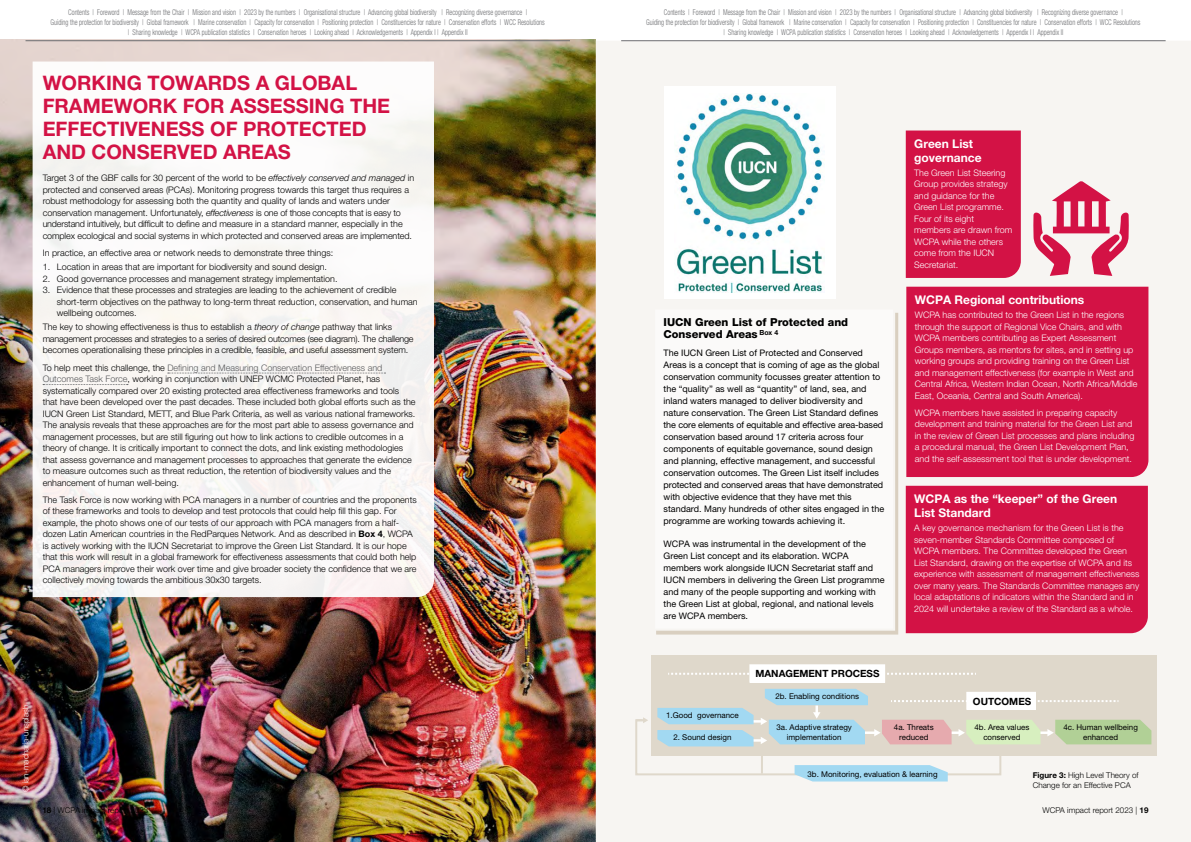
<style>
.page{position:relative;width:1191px;height:842px;background:#fff}
.page>*{position:absolute;margin:0;border:0;box-sizing:border-box;transform-origin:0 0}
.t1{font:700 20px/23px "Helvetica Neue LT Pro";color:#d31245}
.t2{font:700 12px/14px "Helvetica Neue LT Pro";color:#fff}
.t3{font:800 11px/12px "Helvetica Neue LT Pro";color:#000}
.t4{font:700 9.9px "Helvetica Neue LT Pro";color:#000}
.t5{font:300 9px/11.5px "Helvetica Neue LT Pro";color:#000}
.t6{font:300 9px/11.5px "Helvetica Neue LT Pro";color:#fff}
.t7{font:9px/12px "Helvetica Neue LT Pro";color:#000}
.t8{font:300 condensed 8px/10px "Helvetica Neue LT Pro";color:#6d6e71;text-align:center;scale:.84 1}
.t9{font:8px/9.6px "Helvetica Neue LT Pro";color:#000;text-align:center}
.t10{font:300 8px/9.6px "Helvetica Neue LT Pro";color:#000}
.t11{font:300 8px "Helvetica Neue LT Pro";color:#fff}
.s1{font-style:italic}
.s2{color:#58595b}
.s3{font-weight:700}
</style>
<div class="page">
<img style="left:0;top:40px;width:595px;height:802px">
<div style="left:596px;top:41px;width:595px;height:801px;background:#f7f5f2"></div>
<svg style="left:33px;top:62px;width:401px;height:535px;fill:#faf8f5"></svg>
<svg style="left:168px;top:373px;width:217px;height:1px"></svg>
<svg style="left:43px;top:384px;width:85px;height:1px"></svg>
<div style="left:656px;top:313px;width:242px;height:321px;background:#d9cfc0"></div>
<div style="left:654px;top:308px;width:240px;height:322px;background:#fbfaf9"></div>
<div style="left:653px;top:307px;width:242px;height:324px;border:2px solid #f7f5f2"></div>
<div style="left:664px;top:86px;width:171px;height:213px;background:#fff"></div>
<img style="left:674px;top:93px;width:150px;height:199px">
<svg style="left:1033px;top:181px;width:95px;height:95px"></svg>
<hr style="left:621px;top:41px;width:544px;height:1px;background:#6d6e71">
<hr style="left:26px;top:41px;width:544px;height:1px;background:#6d6e71">
<div style="left:906px;top:287px;width:242px;height:190px;background:#d31245"></div>
<div style="left:905px;top:131px;width:115px;height:147px;background:#d31245"></div>
<div style="left:905px;top:486px;width:242px;height:147px;background:#d31245"></div>
<div style="left:651px;top:655px;width:505px;height:101px;background:#dfd8cb"></div>
<svg style="left:668px;top:673px;width:308px;height:2px"></svg>
<div style="left:750px;top:665px;width:134px;height:17px;background:#fff"></div>
<div style="left:749px;top:664px;width:136px;height:19px;border:1px solid #fff"></div>
<svg style="left:634px;top:689px;width:517px;height:92px"></svg>
<hr style="left:761px;top:753px;width:2px;height:21px;background:#dfd8cb">
<p class="t8" style="left:51px;top:7px;width:590px">Contents | Foreword | Message from the Chair | Mission and vision | 2023 by the numbers | Organisational structure | Advancing global biodiversity | Recognizing diverse governance |<br>Guiding the protection for biodiversity | Global framework | Marine conservation | Capacity for conservation | Positioning protection | Constituencies for nature | Conservation efforts | WCC Resolutions | Sharing knowledge | WCPA publication statistics | Conservation heroes | Looking ahead | Acknowledgements | Appendix I | Appendix II</p>
<h1 class="t1" style="left:43px;top:70px;width:349px">WORKING TOWARDS A GLOBAL<br>FRAMEWORK FOR ASSESSING THE<br>EFFECTIVENESS OF PROTECTED<br>AND CONSERVED AREAS</h1>
<p class="t5" style="left:43px;top:172px;width:373px">Target 3 of the GBF calls for 30 percent of the world to be <span class="s1">effectively conserved and managed</span> in protected and conserved areas (PCAs). Monitoring progress towards this target thus requires a robust methodology for assessing both the quantity and quality of lands and waters under conservation management. Unfortunately, <span class="s1">effectiveness</span> is one of those concepts that is easy to understand intuitively, but difficult to define and measure in a standard manner, especially in the complex ecological and social systems in which protected and conserved areas are implemented.</p>
<p class="t5" style="left:43px;top:247px;width:292px">In practice, an effective area or network needs to demonstrate three things:</p>
<p class="t5" style="left:43px;top:261px;width:286px">1. Location in areas that are important for biodiversity and sound design.</p>
<p class="t5" style="left:43px;top:272px;width:296px">2. Good governance processes and management strategy implementation.</p>
<p class="t5" style="left:57px;top:284px;width:362px;text-indent:-14px">3. Evidence that these processes and strategies are leading to the achievement of credible short-term objectives on the pathway to long-term threat reduction, conservation, and human wellbeing outcomes.</p>
<p class="t5" style="left:43px;top:321px;width:372px">The key to showing effectiveness is thus to establish a <span class="s1">theory of change</span> pathway that links management processes and strategies to a series of desired outcomes (see diagram). The challenge becomes operationalising these principles in a credible, feasible, and useful assessment system.</p>
<p class="t5" style="left:43px;top:361px;width:374px">To help meet this challenge, the <span class="s2">Defining and Measuring Conservation Effectiveness and Outcomes Task Force</span>, working in conjunction with UNEP WCMC Protected Planet, has systematically compared over 20 existing protected area effectiveness frameworks and tools that have been developed over the past decades. These included both global efforts such as the IUCN Green List Standard, METT, and Blue Park Criteria, as well as various national frameworks.<br>The analysis reveals that these approaches are for the most part able to assess governance and management processes, but are still figuring out how to link actions to credible outcomes in a theory of change. It is critically important to connect the dots, and link existing methodologies that assess governance and management processes to approaches that generate the evidence to measure outcomes such as threat reduction, the retention of biodiversity values and the enhancement of human well-being.</p>
<p class="t5" style="left:43px;top:494px;width:375px">The Task Force is now working with PCA managers in a number of countries and the proponents of these frameworks and tools to develop and test protocols that could help fill this gap. For example, the photo shows one of our tests of our approach with PCA managers from a half&shy;dozen Latin American countries in the RedParques Network. And as described in <span class="s3">Box 4</span>, WCPA is actively working with the IUCN Secretariat to improve the Green List Standard. It is our hope that this work will result in a global framework for effectiveness assessments that could both help PCA managers improve their work over time and give broader society the confidence that we are collectively moving towards the ambitious 30x30 targets.</p>
<p class="t8" style="left:646px;top:7px;width:590px">Contents | Foreword | Message from the Chair | Mission and vision | 2023 by the numbers | Organisational structure | Advancing global biodiversity | Recognizing diverse governance |<br>Guiding the protection for biodiversity | Global framework | Marine conservation | Capacity for conservation | Positioning protection | Constituencies for nature | Conservation efforts | WCC Resolutions | Sharing knowledge | WCPA publication statistics | Conservation heroes | Looking ahead | Acknowledgements | Appendix I | Appendix II</p>
<p class="t3" style="left:663px;top:316px;width:186px">IUCN Green List of Protected and<br>Conserved Areas <sup>Box</sup> <sup>4</sup></p>
<p class="t7" style="left:663px;top:346px;width:222px">The IUCN Green List of Protected and Conserved Areas is a concept that is coming of age as the global conservation community focusses greater attention to the “quality” as well as “quantity” of land, sea, and inland waters managed to deliver biodiversity and nature conservation. The Green List Standard defines the core elements of equitable and effective area-based conservation based around 17 criteria across four components of equitable governance, sound design and planning, effective management, and successful conservation outcomes. The Green List itself includes protected and conserved areas that have demonstrated with objective evidence that they have met this standard. Many hundreds of other sites engaged in the programme are working towards achieving it.</p>
<p class="t7" style="left:663px;top:537px;width:223px">WCPA was instrumental in the development of the Green List concept and its elaboration. WCPA members work alongside IUCN Secretariat staff and IUCN members in delivering the Green List programme and many of the people supporting and working with the Green List at global, regional, and national levels are WCPA members.</p>
<h2 class="t2" style="left:914px;top:136px;width:69px">Green List governance</h2>
<p class="t6" style="left:914px;top:167px;width:99px">The Green List Steering<br>Group provides strategy and guidance for the<br>Green List programme.<br>Four of its eight members are drawn from<br>WCPA while the others come from the IUCN<br>Secretariat.</p>
<h2 class="t2" style="left:915px;top:292px;width:171px">WCPA Regional contributions</h2>
<p class="t6" style="left:915px;top:309px;width:224px">WCPA has contributed to the Green List in the regions through the support of Regional Vice Chairs, and with WCPA members contributing as Expert Assessment Groups members, as mentors for sites, and in setting up working groups and providing training on the Green List and management effectiveness (for example in West and Central Africa, Western Indian Ocean, North Africa/Middle East, Oceania, Central and South America).</p>
<p class="t6" style="left:915px;top:407px;width:221px">WCPA members have assisted in preparing capacity development and training material for the Green List and in the review of Green List processes and plans including a procedural manual, the Green List Development Plan, and the self-assessment tool that is under development.</p>
<h2 class="t2" style="left:914px;top:491px;width:204px">WCPA as the “keeper” of the Green<br>List Standard</h2>
<p class="t6" style="left:914px;top:522px;width:226px">A key governance mechanism for the Green List is the seven-member Standards Committee composed of WCPA members. The Committee developed the Green List Standard, drawing on the expertise of WCPA and its experience with assessment of management effectiveness over many years. The Standards Committee manages any local adaptations of indicators within the Standard and in 2024 will undertake a review of the Standard as a whole.</p>
<p class="t11" style="left:21px;top:792px;width:88px;rotate:-90deg">© ian-macharia-unsplash</p>
<p class="t9" style="left:666px;top:710px;width:74px">1.Good governance</p>
<p class="t9" style="left:673px;top:732px;width:60px">2. Sound design</p>
<p class="t4" style="left:755px;top:668px;width:126px">MANAGEMENT PROCESS</p>
<p class="t9" style="left:775px;top:691px;width:85px">2b. Enabling conditions</p>
<p class="t9" style="left:776px;top:722px;width:77px">3a. Adaptive strategy implementation</p>
<p class="t4" style="left:973px;top:695px;width:60px">OUTCOMES</p>
<p class="t9" style="left:894px;top:722px;width:41px">4a. Threats reduced</p>
<p class="t9" style="left:974px;top:722px;width:56px">4b. Area values conserved</p>
<p class="t9" style="left:1063px;top:722px;width:76px">4c. Human wellbeing enhanced</p>
<p class="t9" style="left:807px;top:769px;width:132px">3b. Monitoring, evaluation &amp; learning</p>
<p class="t10" style="left:1032px;top:770px;width:107px"><span class="s3">Figure 3:</span> High Level Theory of<br>Change for an Effective PCA</p>
<p class="t10" style="left:43px;top:805px;width:107px"><span class="s3">18</span> | WCPA impact report 2023</p>
<p class="t10" style="left:1042px;top:805px;width:107px">WCPA impact report 2023 | <span class="s3">19</span></p>
</div>
